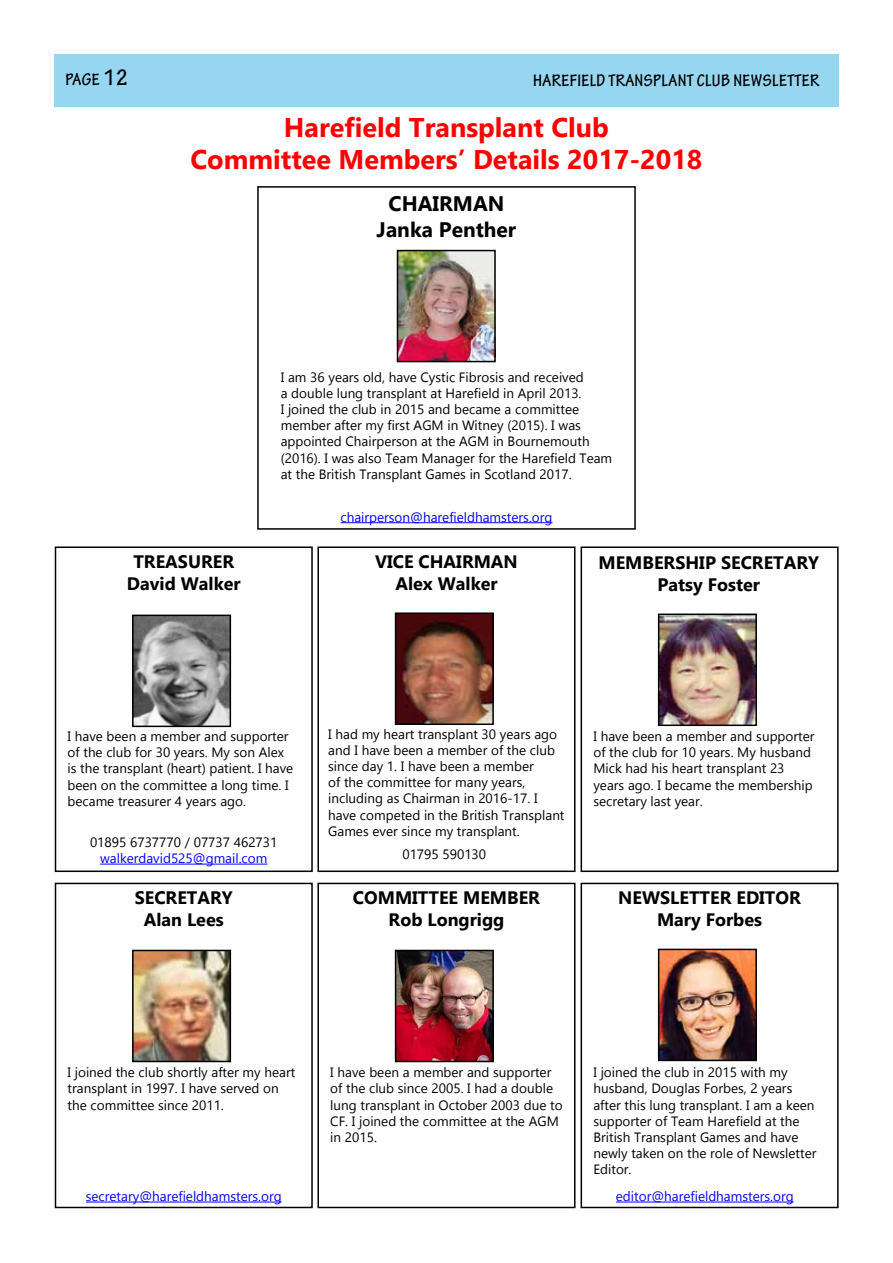
<style>
.page{position:relative;width:893px;height:1263px;background:#fff}
.page>*{position:absolute;margin:0;border:0;box-sizing:border-box;transform-origin:0 0}
.t1{font:700 27px/32.4px "Gadugi";color:#f00;text-align:center}
.t2{font:700 21px/25.2px "Gadugi";color:#000;text-align:center}
.t3{font:700 18px/21.6px "Gadugi";color:#000;text-align:center}
.t4{font:700 condensed 18px "Tekton Pro";letter-spacing:.02em;color:#000}
.t5{font:13.5px/16.2px "Gadugi";color:#000}
.t6{font:13.5px "Gadugi";color:#00f}
.s1{font-size:24px}
</style>
<div class="page">
<div style="left:54px;top:54px;width:785px;height:52px;background:#97d6f0"></div>
<div style="left:55px;top:546px;width:258px;height:326px;border:2px solid #000"></div>
<img style="left:135px;top:618px;width:93px;height:106px">
<div style="left:132px;top:615px;width:99px;height:112px;border:2px solid #000"></div>
<hr style="left:100px;top:864px;width:167px;height:1px;background:#00f">
<div style="left:317px;top:546px;width:258px;height:326px;border:2px solid #000"></div>
<img style="left:398px;top:615px;width:93px;height:107px">
<div style="left:395px;top:612px;width:99px;height:113px;border:2px solid #000"></div>
<div style="left:55px;top:883px;width:258px;height:325px;border:2px solid #000"></div>
<img style="left:135px;top:953px;width:93px;height:106px">
<div style="left:132px;top:950px;width:99px;height:112px;border:2px solid #000"></div>
<hr style="left:86px;top:1201px;width:196px;height:1px;background:#00f">
<div style="left:581px;top:546px;width:258px;height:326px;border:2px solid #000"></div>
<img style="left:661px;top:616px;width:93px;height:107px">
<div style="left:658px;top:613px;width:99px;height:113px;border:2px solid #000"></div>
<div style="left:257px;top:186px;width:379px;height:344px;border:2px solid #000"></div>
<img style="left:400px;top:253px;width:93px;height:106px">
<div style="left:397px;top:250px;width:99px;height:112px;border:2px solid #000"></div>
<hr style="left:340px;top:522px;width:212px;height:1px;background:#00f">
<div style="left:581px;top:883px;width:258px;height:325px;border:2px solid #000"></div>
<img style="left:661px;top:952px;width:93px;height:106px">
<div style="left:658px;top:949px;width:99px;height:112px;border:2px solid #000"></div>
<hr style="left:616px;top:1201px;width:178px;height:1px;background:#00f">
<div style="left:317px;top:883px;width:258px;height:325px;border:2px solid #000"></div>
<img style="left:398px;top:953px;width:93px;height:106px">
<div style="left:395px;top:950px;width:99px;height:112px;border:2px solid #000"></div>
<h3 class="t4" style="left:65px;top:69px;width:64px">PAGE <span class="s1">12</span></h3>
<h3 class="t4" style="left:533px;top:70px;width:288px">HAREFIELD TRANSPLANT CLUB NEWSLETTER</h3>
<h1 class="t1" style="left:190px;top:111px;width:513px">Harefield Transplant Club<br>Committee Members’ Details 2017-2018</h1>
<h2 class="t2" style="left:377px;top:191px;width:141px">CHAIRMAN<br>Janka Penther</h2>
<h3 class="t3" style="left:127px;top:551px;width:115px">TREASURER<br>David Walker</h3>
<p class="t5" style="left:281px;top:369px;width:333px">I am 36 years old, have Cystic Fibrosis and received<br>a double lung transplant at Harefield in April 2013.<br>I joined the club in 2015 and became a committee member after my first AGM in Witney (2015). I was appointed Chairperson at the AGM in Bournemouth (2016). I was also Team Manager for the Harefield Team at the British Transplant Games in Scotland 2017.</p>
<p class="t6" style="left:340px;top:509px;width:214px">chairperson@harefieldhamsters.org</p>
<h3 class="t3" style="left:375px;top:551px;width:144px">VICE CHAIRMAN<br>Alex Walker</h3>
<h3 class="t3" style="left:598px;top:552px;width:222px">MEMBERSHIP SECRETARY<br>Patsy Foster</h3>
<p class="t5" style="left:68px;top:728px;width:227px">I have been a member and supporter of the club for 30 years. My son Alex is the transplant (heart) patient. I have been on the committee a long time. I became treasurer 4 years ago.</p>
<p class="t5" style="left:90px;top:834px;width:189px">01895 6737770 / 07737 462731</p>
<p class="t6" style="left:100px;top:850px;width:169px">walkerdavid525@gmail.com</p>
<h3 class="t3" style="left:135px;top:887px;width:100px">SECRETARY<br>Alan Lees</h3>
<p class="t5" style="left:328px;top:726px;width:238px">I had my heart transplant 30 years ago and I have been a member of the club since day 1. I have been a member<br>of the committee for many years, including as Chairman in 2016-17. I have competed in the British Transplant Games ever since my transplant.</p>
<p class="t5" style="left:402px;top:846px;width:85px">01795 590130</p>
<h3 class="t3" style="left:353px;top:887px;width:189px">COMMITTEE MEMBER<br>Rob Longrigg</h3>
<p class="t5" style="left:593px;top:728px;width:223px">I have been a member and supporter of the club for 10 years. My husband<br>Mick had his heart transplant 23 years ago. I became the membership secretary last year.</p>
<h3 class="t3" style="left:618px;top:887px;width:184px">NEWSLETTER EDITOR<br>Mary Forbes</h3>
<p class="t5" style="left:68px;top:1064px;width:229px">I joined the club shortly after my heart transplant in 1997. I have served on the committee since 2011.</p>
<p class="t6" style="left:86px;top:1188px;width:197px">secretary@harefieldhamsters.org</p>
<p class="t5" style="left:330px;top:1064px;width:234px">I have been a member and supporter of the club since 2005. I had a double lung transplant in October 2003 due to<br>CF. I joined the committee at the AGM in 2015.</p>
<p class="t5" style="left:593px;top:1064px;width:225px">I joined the club in 2015 with my husband, Douglas Forbes, 2 years after this lung transplant. I am a keen supporter of Team Harefield at the<br>British Transplant Games and have newly taken on the role of Newsletter<br>Editor.</p>
<p class="t6" style="left:616px;top:1188px;width:179px">editor@harefieldhamsters.org</p>
</div>
